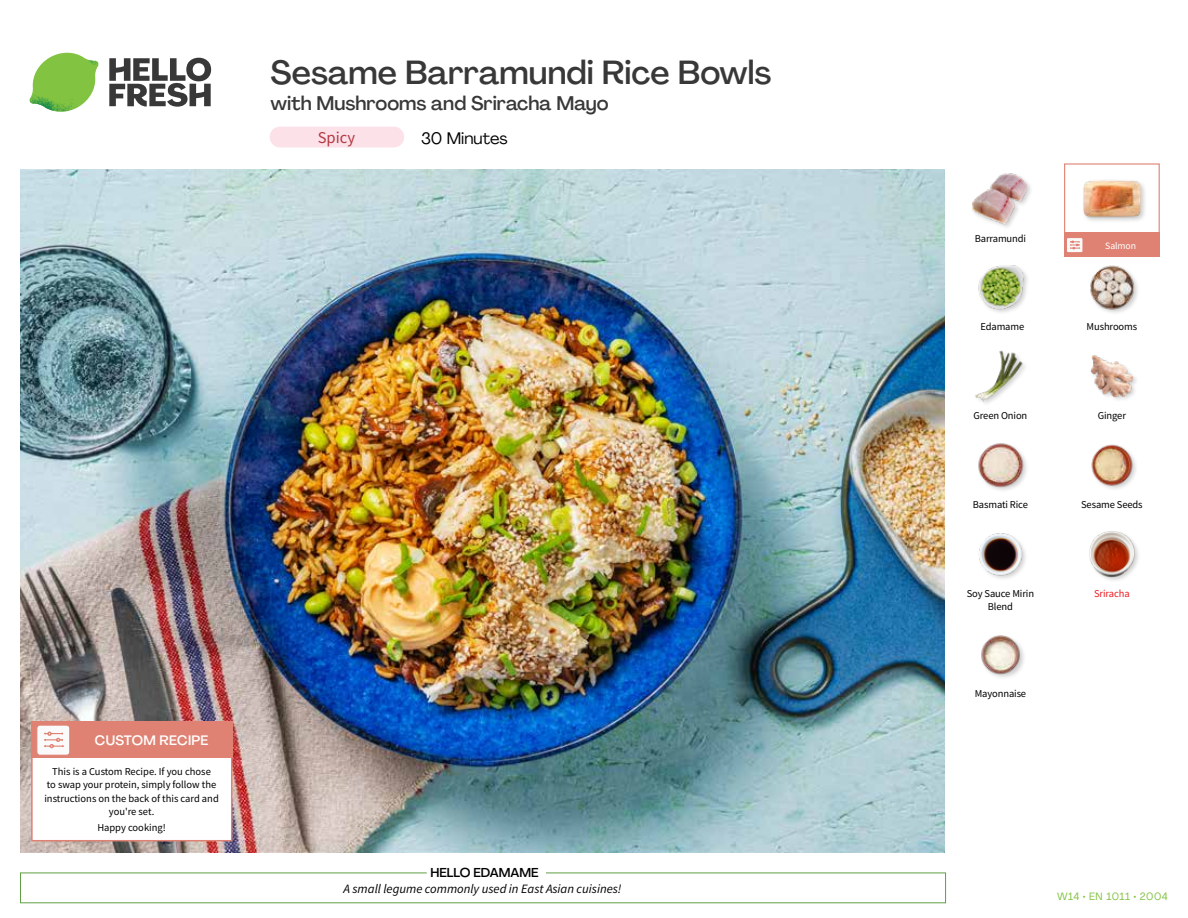
<style>
.page{position:relative;width:1188px;height:918px;background:#fff}
.page>*{position:absolute;margin:0;border:0;box-sizing:border-box;transform-origin:0 0}
.t1{font:500 33px "Agrandir";color:#383839}
.t2{font:500 19.5px "Agrandir";color:#383839}
.t3{font:16.5px "Agrandir";color:#000}
.t4{font:16.5px "Source Sans Pro";color:#b33841}
.t5{font:500 13.5px "Agrandir";letter-spacing:.02em;color:#fff}
.t6{font:italic 12.75px "Source Sans Pro";color:#000}
.t7{font:500 12.75px "Agrandir";color:#000}
.t8{font:10.5px/13.5px "Source Sans Pro";letter-spacing:-.01em;color:#000;text-align:center}
.t9{font:10.5px "Agrandir";letter-spacing:.05em;color:#82c341}
.t10{font:10.5px "Source Sans Pro";letter-spacing:-.01em;color:#ed1d24}
.t11{font:9.75px "Source Sans Pro";letter-spacing:-.01em;color:#fff}
</style>
<div class="page">
<div style="left:270px;top:127px;width:134px;height:20px;background:#fce1e9;border-radius:10px"></div>
<div style="left:1064px;top:163px;width:96px;height:73px;border:1px solid #df8273"></div>
<div style="left:1064px;top:232px;width:96px;height:25px;background:#df8273"></div>
<div style="left:1066px;top:238px;width:17px;height:15px;background:#fafafa;border-radius:2px"></div>
<div style="left:1066px;top:237px;width:17px;height:16px;border:1px solid #df8273;border-radius:2px"></div>
<svg style="left:1070px;top:241px;width:10px;height:8px"></svg>
<svg style="left:109px;top:57px;width:102px;height:50px"></svg>
<svg style="left:34px;top:53px;width:62px;height:40px"></svg>
<img style="left:67px;top:53px;width:32px;height:26px">
<img style="left:33px;top:75px;width:59px;height:11px">
<img style="left:29px;top:79px;width:61px;height:33px">
<img style="left:65px;top:86px;width:27px;height:25px">
<div style="left:20px;top:873px;width:926px;height:30px;border:1px solid #609f43"></div>
<div style="left:427px;top:865px;width:119px;height:15px;background:#fff"></div>
<img style="left:21px;top:170px;width:924px;height:682px">
<div style="left:1088px;top:530px;width:53px;height:53px;background:#000;opacity:.2"></div>
<img style="left:1089px;top:530px;width:46px;height:47px">
<img style="left:979px;top:533px;width:47px;height:46px">
<img style="left:981px;top:635px;width:43px;height:43px">
<img style="left:1091px;top:444px;width:45px;height:45px">
<img style="left:978px;top:443px;width:49px;height:47px">
<div style="left:1090px;top:354px;width:49px;height:49px;background:#000;opacity:.2"></div>
<img style="left:1091px;top:355px;width:42px;height:42px">
<img style="left:975px;top:350px;width:50px;height:54px">
<img style="left:1090px;top:265px;width:48px;height:48px">
<img style="left:978px;top:265px;width:50px;height:48px">
<div style="left:1082px;top:179px;width:65px;height:45px;background:#000;opacity:.2"></div>
<img style="left:1083px;top:179px;width:58px;height:45px">
<img style="left:972px;top:173px;width:57px;height:54px">
<div style="left:31px;top:733px;width:201px;height:108px;background:#fff;border:2px solid #df8273"></div>
<div style="left:31px;top:722px;width:202px;height:36px;background:#df8273"></div>
<div style="left:37px;top:725px;width:33px;height:30px;background:#fafafa;border-radius:3px"></div>
<div style="left:36px;top:725px;width:34px;height:31px;border:1px solid #df8273;border-radius:3px"></div>
<svg style="left:45px;top:732px;width:18px;height:16px"></svg>
<h1 class="t1" style="left:271px;top:52px;width:502px">Sesame Barramundi Rice Bowls</h1>
<h2 class="t2" style="left:271px;top:91px;width:339px">with Mushrooms and Sriracha Mayo</h2>
<h3 class="t4" style="left:318px;top:127px;width:39px">Spicy</h3>
<h3 class="t3" style="left:421px;top:128px;width:88px">30 Minutes</h3>
<p class="t5" style="left:95px;top:732px;width:115px">CUSTOM RECIPE</p>
<p class="t8" style="left:44px;top:765px;width:176px">This is a Custom Recipe. If you chose<br>to swap your protein, simply follow the instructions on the back of this card and you're set.</p>
<p class="t8" style="left:97px;top:821px;width:70px">Happy cooking!</p>
<p class="t7" style="left:430px;top:864px;width:110px">HELLO EDAMAME</p>
<p class="t6" style="left:344px;top:881px;width:279px">A small legume commonly used in East Asian cuisines!</p>
<p class="t8" style="left:975px;top:231px;width:53px">Barramundi</p>
<p class="t11" style="left:1105px;top:239px;width:32px">Salmon</p>
<p class="t8" style="left:980px;top:320px;width:45px">Edamame</p>
<p class="t8" style="left:1087px;top:320px;width:52px">Mushrooms</p>
<p class="t8" style="left:973px;top:409px;width:55px">Green Onion</p>
<p class="t8" style="left:1098px;top:409px;width:30px">Ginger</p>
<p class="t8" style="left:973px;top:498px;width:57px">Basmati Rice</p>
<p class="t8" style="left:1081px;top:498px;width:63px">Sesame Seeds</p>
<p class="t8" style="left:967px;top:586px;width:69px">Soy Sauce Mirin</p>
<p class="t10" style="left:1094px;top:587px;width:37px">Sriracha</p>
<p class="t8" style="left:988px;top:600px;width:27px">Blend</p>
<p class="t8" style="left:975px;top:687px;width:53px">Mayonnaise</p>
<p class="t9" style="left:1057px;top:890px;width:112px">W14 • EN 1011 • 2004</p>
</div>
